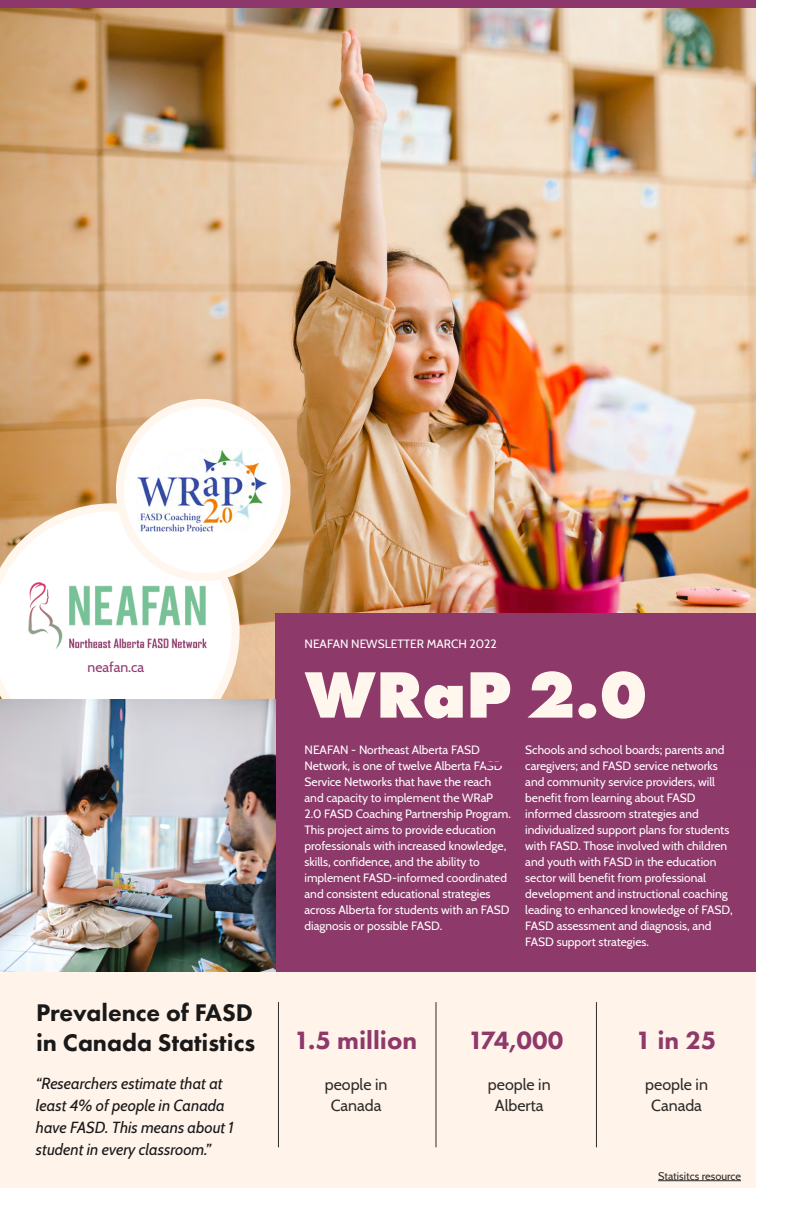
<style>
.page{position:relative;width:792px;height:1224px;background:#fff}
.page>*{position:absolute;margin:0;border:0;box-sizing:border-box;transform-origin:0 0}
.t1{font:800 68px "Futura PT";color:#fff6ed}
.t2{font:800 26px "Futura PT";color:#8d396a}
.t3{font:800 25px/30px "Futura PT";color:#19191a}
.t4{font:italic 16px/22px "Cabin";color:#19191a}
.t5{font:16px/21px "Cabin";color:#2d2d2c;text-align:center}
.t6{font:14px "Cabin";color:#8e376c}
.t7{font:12px/16px "Cabin";color:#fff}
.t8{font:11px "Cabin";color:#2d2d2c}
</style>
<div class="page">
<img style="left:0;top:8px;width:756px;height:692px">
<div style="left:275px;top:613px;width:481px;height:359px;background:#8d396a"></div>
<div style="left:0;top:972px;width:756px;height:216px;background:#fff3ea"></div>
<hr style="left:658px;top:1180px;width:83px;height:1px;background:#2d2d2c">
<div style="left:0;top:0;width:756px;height:8px;background:#8e376c"></div>
<svg style="left:0;top:503px;width:240px;height:197px"></svg>
<div style="left:120px;top:403px;width:166px;height:174px;background:#fff;border-radius:50%"></div>
<div style="left:116px;top:399px;width:174px;height:182px;border:8px solid #fff6ed;border-radius:50%"></div>
<img style="left:22px;top:581px;width:188px;height:70px">
<img style="left:0;top:700px;width:275px;height:272px">
<img style="left:136px;top:448px;width:132px;height:84px">
<hr style="left:436px;top:1002px;width:1px;height:145px;background:#2d2d2c">
<hr style="left:596px;top:1002px;width:1px;height:145px;background:#2d2d2c">
<hr style="left:278px;top:1002px;width:1px;height:145px;background:#2d2d2c">
<p class="t6" style="left:88px;top:656px;width:58px">neafan.ca</p>
<h3 class="t3" style="left:36px;top:997px;width:221px">Prevalence of FASD in Canada Statistics</h3>
<h3 class="t4" style="left:36px;top:1071px;width:199px">“Researchers estimate that at least 4% of people in Canada have FASD. This means about 1 student in every classroom.”</h3>
<p class="t7" style="left:305px;top:635px;width:194px">NEAFAN NEWSLETTER MARCH 2022</p>
<h1 class="t1" style="left:305px;top:652px;width:344px">WRaP 2.0</h1>
<p class="t7" style="left:305px;top:741px;width:208px">NEAFAN - Northeast Alberta FASD Network, is one of twelve Alberta FASD Service Networks that have the reach and capacity to implement the WRaP 2.0 FASD Coaching Partnership Program.<br>This project aims to provide education professionals with increased knowledge, skills, confidence, and the ability to implement FASD-informed coordinated and consistent educational strategies across Alberta for students with an FASD diagnosis or possible FASD.</p>
<p class="t7" style="left:525px;top:741px;width:209px">Schools and school boards; parents and caregivers; and FASD service networks and community service providers, will benefit from learning about FASD informed classroom strategies and individualized support plans for students with FASD. Those involved with children and youth with FASD in the education sector will benefit from professional development and instructional coaching leading to enhanced knowledge of FASD, FASD assessment and diagnosis, and FASD support strategies.</p>
<h2 class="t2" style="left:294px;top:1025px;width:125px">1.5 million</h2>
<h2 class="t2" style="left:468px;top:1025px;width:97px">174,000</h2>
<h2 class="t2" style="left:636px;top:1025px;width:82px">1 in 25</h2>
<h3 class="t5" style="left:325px;top:1073px;width:64px">people in<br>Canada</h3>
<h3 class="t5" style="left:488px;top:1073px;width:64px">people in<br>Alberta</h3>
<h3 class="t5" style="left:645px;top:1073px;width:64px">people in<br>Canada</h3>
<p class="t8" style="left:658px;top:1167px;width:84px">Statisitcs resource</p>
</div>
